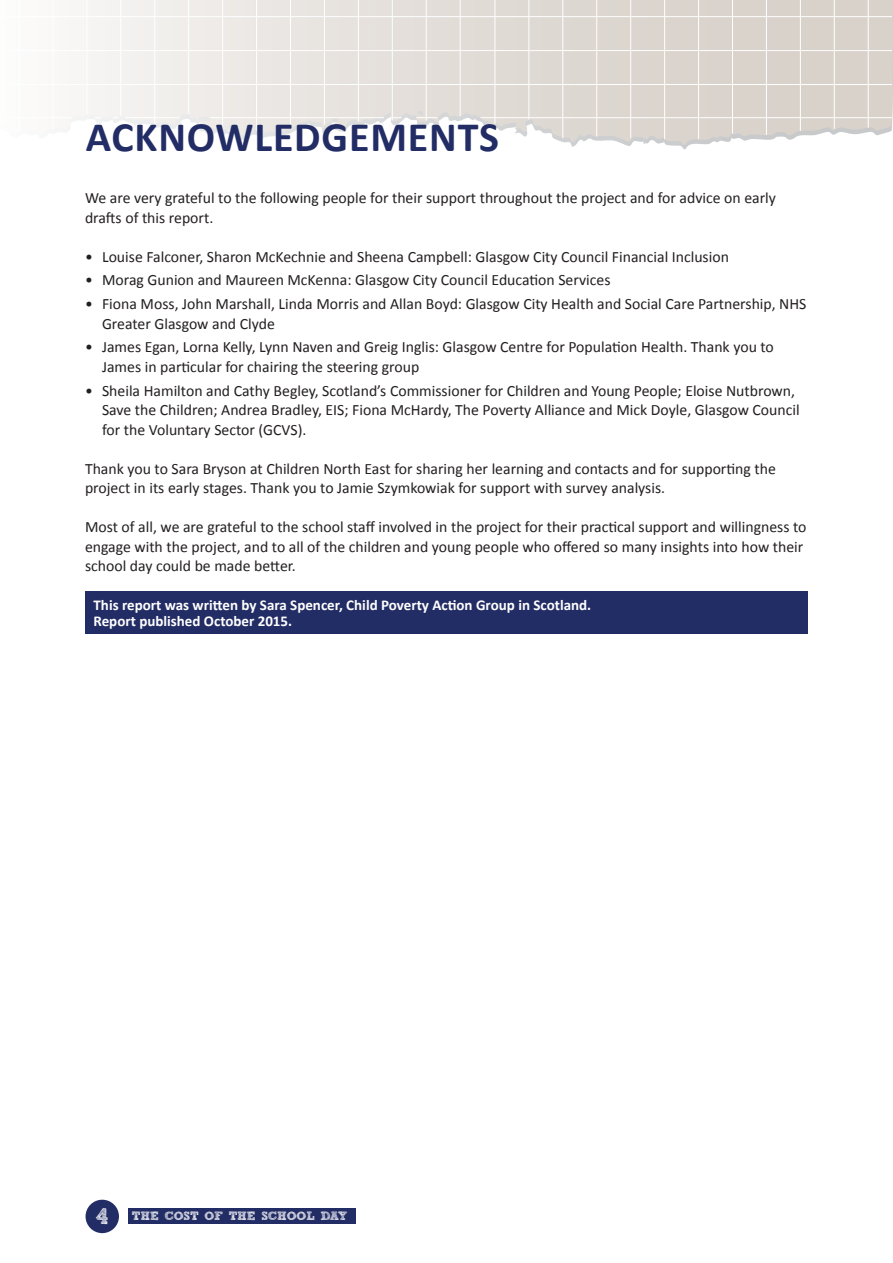
<style>
.page{position:relative;width:893px;height:1263px;background:#fff}
.page>*{position:absolute;margin:0;border:0;box-sizing:border-box;transform-origin:0 0}
.t1{font:700 42px "Calibri";letter-spacing:.02em;color:#222c65}
.t2{font:15.75px/19.5px "Calibri";color:#231f20}
.t3{font:700 15px/16.5px "Calibri";color:#fff}
.t4{font:700 12px "freeversion Sketch Block";letter-spacing:-.01em;color:#fff}
.s1{font-size:22.35px}
</style>
<div class="page">
<div style="left:128px;top:1208px;width:228px;height:16px;background:#222c65"></div>
<div style="left:86px;top:1200px;width:33px;height:33px;background:#222c65;border-radius:50%"></div>
<svg style="left:69px;top:0;width:824px;height:145px"></svg>
<hr style="left:460px;top:0;width:1px;height:116px;background:#fff">
<hr style="left:426px;top:0;width:1px;height:120px;background:#fff">
<hr style="left:392px;top:0;width:1px;height:120px;background:#fff">
<hr style="left:358px;top:0;width:1px;height:121px;background:#fff">
<hr style="left:324px;top:0;width:1px;height:125px;background:#fff">
<hr style="left:290px;top:0;width:1px;height:128px;background:#fff">
<hr style="left:256px;top:0;width:1px;height:131px;background:#fff">
<hr style="left:222px;top:0;width:1px;height:130px;background:#fff">
<hr style="left:188px;top:0;width:1px;height:114px;background:#fff">
<hr style="left:154px;top:0;width:1px;height:124px;background:#fff">
<hr style="left:121px;top:0;width:1px;height:116px;background:#fff">
<hr style="left:87px;top:0;width:1px;height:115px;background:#fff">
<hr style="left:0;top:84px;width:892px;height:1px;background:#fff">
<hr style="left:481px;top:117px;width:411px;height:1px;background:#fff">
<svg style="left:416px;top:117px;width:22px;height:1px"></svg>
<hr style="left:209px;top:117px;width:175px;height:1px;background:#fff">
<hr style="left:125px;top:117px;width:55px;height:1px;background:#fff">
<hr style="left:0;top:117px;width:72px;height:1px;background:#fff">
<hr style="left:0;top:50px;width:892px;height:1px;background:#fff">
<hr style="left:0;top:16px;width:892px;height:1px;background:#fff">
<hr style="left:868px;top:0;width:1px;height:128px;background:#fff">
<hr style="left:834px;top:0;width:1px;height:129px;background:#fff">
<hr style="left:800px;top:0;width:1px;height:131px;background:#fff">
<hr style="left:766px;top:0;width:1px;height:135px;background:#fff">
<hr style="left:732px;top:0;width:1px;height:133px;background:#fff">
<hr style="left:698px;top:0;width:1px;height:139px;background:#fff">
<hr style="left:664px;top:0;width:1px;height:139px;background:#fff">
<hr style="left:630px;top:0;width:1px;height:138px;background:#fff">
<hr style="left:596px;top:0;width:1px;height:137px;background:#fff">
<hr style="left:495px;top:0;width:1px;height:124px;background:#fff">
<hr style="left:529px;top:0;width:1px;height:119px;background:#fff">
<hr style="left:563px;top:0;width:1px;height:138px;background:#fff">
<div style="left:85px;top:591px;width:723px;height:43px;background:#222c65"></div>
<h1 class="t1" style="left:86px;top:111px;width:212px">Acknowledge</h1>
<h1 class="t1" style="left:370px;top:111px;width:127px">ments</h1>
<p class="t2" style="left:85px;top:187px;width:692px">We are very grateful to the following people for their support throughout the project and for advice on early drafts of this report.</p>
<p class="t2" style="left:85px;top:246px;width:645px">• Louise Falconer, Sharon McKechnie and Sheena Campbell: Glasgow City Council Financial Inclusion</p>
<p class="t2" style="left:85px;top:270px;width:527px">• Morag Gunion and Maureen McKenna: Glasgow City Council Education Services</p>
<p class="t2" style="left:102px;top:293px;width:706px;text-indent:-17px">• Fiona Moss, John Marshall, Linda Morris and Allan Boyd: Glasgow City Health and Social Care Partnership, NHS<br>Greater Glasgow and Clyde</p>
<p class="t2" style="left:102px;top:337px;width:673px;text-indent:-17px">• James Egan, Lorna Kelly, Lynn Naven and Greig Inglis: Glasgow Centre for Population Health. Thank you to<br>James in particular for chairing the steering group</p>
<p class="t2" style="left:102px;top:380px;width:699px;text-indent:-17px">• Sheila Hamilton and Cathy Begley, Scotland’s Commissioner for Children and Young People; Eloise Nutbrown,<br>Save the Children; Andrea Bradley, EIS; Fiona McHardy, The Poverty Alliance and Mick Doyle, Glasgow Council for the Voluntary Sector (GCVS).</p>
<p class="t2" style="left:85px;top:458px;width:692px">Thank you to Sara Bryson at Children North East for sharing her learning and contacts and for supporting the project in its early stages. Thank you to Jamie Szymkowiak for support with survey analysis.</p>
<p class="t2" style="left:85px;top:516px;width:723px">Most of all, we are grateful to the school staff involved in the project for their practical support and willingness to engage with the project, and to all of the children and young people who offered so many insights into how their school day could be made better.</p>
<p class="t3" style="left:94px;top:596px;width:499px">This report was written by Sara Spencer, Child Poverty Action Group in Scotland.<br>Report published October 2015.</p>
<p class="t4" style="left:96px;top:1211px;width:253px"><span class="s1">4</span> THE COST OF THE SCHOOL DAY</p>
</div>
